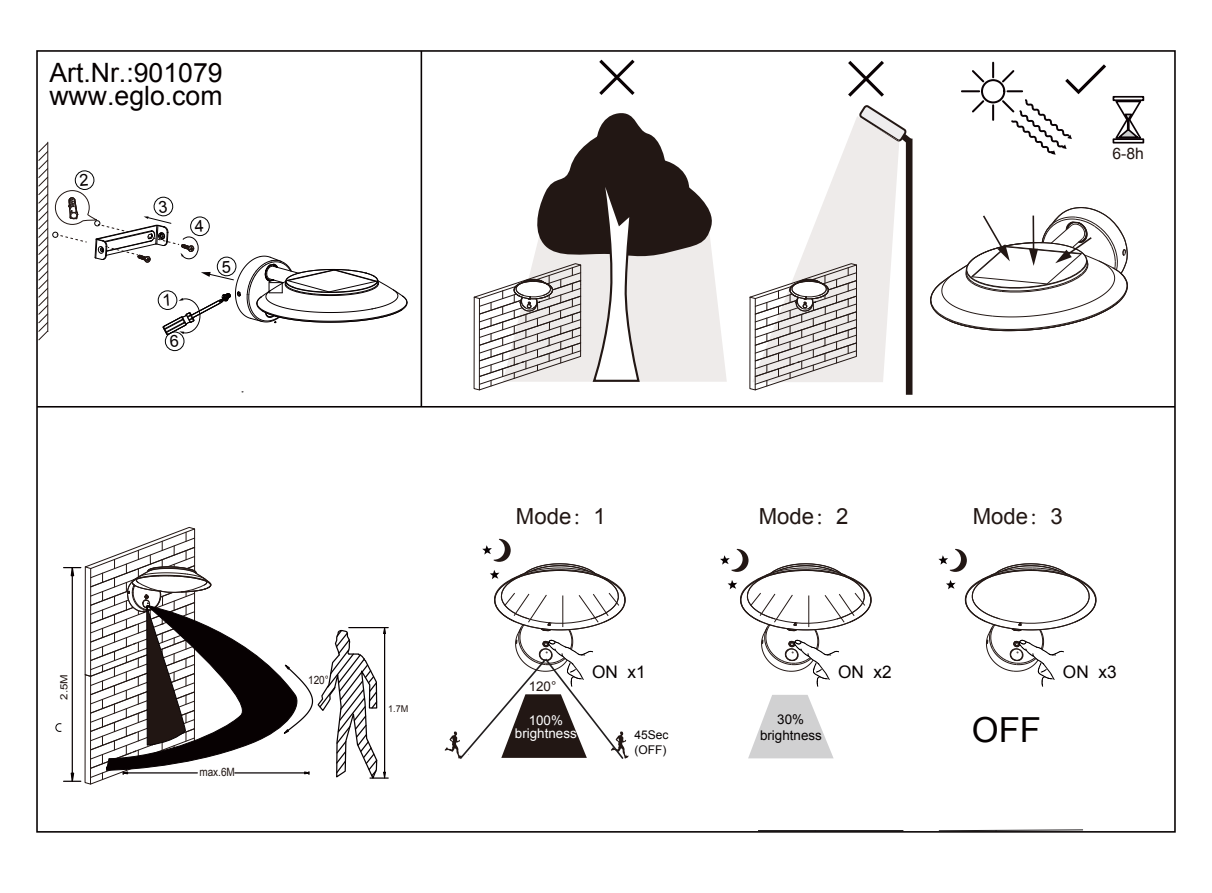
<style>
.page{position:relative;width:1212px;height:893px;background:#fff}
.page>*{position:absolute;margin:0;border:0;box-sizing:border-box;transform-origin:0 0}
.t1{font:34.5px "Arial";color:#040000}
.t2{font:26.7px "Arial";color:#060001}
.t3{font:22.2px "Arial";color:#221714}
.t4{font:17.25px "Arial";letter-spacing:-.005em;color:#060001}
.t5{font:15.75px "Arial";color:#221714}
.t6{font:13.35px "Arial";color:#fff}
.t7{font:13.35px/16px "Arial";color:#040000;text-align:center}
.t8{font:13.35px "Arial";color:#231815}
.t9{font:12px/14.4px "Arial";color:#060001}
.t10{font:11.4px "Arial";color:#211613;scale:.87 1}
.t11{font:10.05px "Arial";color:#211613;scale:1.15 1}
.t12{font:9.45px "Arial";color:#211613}
.s1{font-family:"Adobe Song Std";font-weight:300}
</style>
<div class="page">
<svg style="left:930px;top:207px;width:198px;height:124px"></svg>
<hr style="left:421px;top:51px;width:1px;height:356px;background:#060001">
<svg style="left:906px;top:390px;width:6px;height:5px"></svg>
<svg style="left:599px;top:59px;width:36px;height:36px"></svg>
<div style="left:981px;top:79px;width:24px;height:24px;border:2px solid #090104;border-radius:50%"></div>
<svg style="left:992px;top:105px;width:2px;height:15px"></svg>
<svg style="left:992px;top:63px;width:2px;height:14px"></svg>
<svg style="left:972px;top:98px;width:14px;height:15px"></svg>
<svg style="left:962px;top:90px;width:17px;height:2px"></svg>
<svg style="left:972px;top:70px;width:14px;height:14px"></svg>
<div style="left:1112px;top:96px;width:32px;height:5px;border:2px solid #090104"></div>
<div style="left:1112px;top:138px;width:32px;height:6px;border:2px solid #090104"></div>
<svg style="left:1000px;top:64px;width:143px;height:91px"></svg>
<hr style="left:606px;top:406px;width:569px;height:2px;background:#060001">
<hr style="left:37px;top:406px;width:569px;height:2px;background:#060001">
<hr style="left:758px;top:830px;width:145px;height:1px;background:#211e1f">
<svg style="left:938px;top:829px;width:146px;height:3px"></svg>
<svg style="left:474px;top:113px;width:253px;height:277px"></svg>
<svg style="left:749px;top:61px;width:164px;height:329px"></svg>
<hr style="left:48px;top:142px;width:1px;height:189px;background:#221714">
<svg style="left:748px;top:695px;width:86px;height:63px"></svg>
<svg style="left:55px;top:527px;width:333px;height:258px"></svg>
<div style="left:165px;top:331px;width:20px;height:20px;border:1px solid #000;border-radius:50%"></div>
<svg style="left:445px;top:539px;width:183px;height:220px"></svg>
<hr style="left:562px;top:596px;width:1px;height:31px;background:#231815">
<svg style="left:720px;top:549px;width:151px;height:138px"></svg>
<hr style="left:808px;top:596px;width:1px;height:31px;background:#231815">
<svg style="left:938px;top:549px;width:158px;height:138px"></svg>
<svg style="left:38px;top:143px;width:369px;height:205px"></svg>
<p class="t2" style="left:49px;top:55px;width:175px">Art.Nr.:901079</p>
<p class="t2" style="left:49px;top:78px;width:175px">www.eglo.com</p>
<p class="t5" style="left:1112px;top:143px;width:33px">6-8h</p>
<p class="t11" style="left:57px;top:700px;width:24px;rotate:-90deg">2.5M</p>
<p class="t10" style="left:308px;top:672px;width:25px">120°</p>
<p class="t10" style="left:199px;top:764px;width:42px">max.6M</p>
<p class="t12" style="left:388px;top:702px;width:22px">1.7M</p>
<p class="t3" style="left:516px;top:502px;width:91px">Mode<span class="s1">：</span>1</p>
<p class="t8" style="left:529px;top:677px;width:29px">120°</p>
<p class="t6" style="left:515px;top:725px;width:63px">brightness</p>
<p class="t6" style="left:529px;top:711px;width:36px">100%</p>
<p class="t4" style="left:592px;top:660px;width:55px">ON x1</p>
<p class="t9" style="left:634px;top:728px;width:36px">45Sec (OFF)</p>
<p class="t3" style="left:759px;top:502px;width:91px">Mode<span class="s1">：</span>2</p>
<p class="t3" style="left:973px;top:502px;width:91px">Mode<span class="s1">：</span>3</p>
<p class="t7" style="left:760px;top:711px;width:63px">30% brightness</p>
<p class="t4" style="left:838px;top:660px;width:55px">ON x2</p>
<p class="t4" style="left:1063px;top:660px;width:55px">ON x3</p>
<p class="t1" style="left:972px;top:707px;width:71px">OFF</p>
</div>
